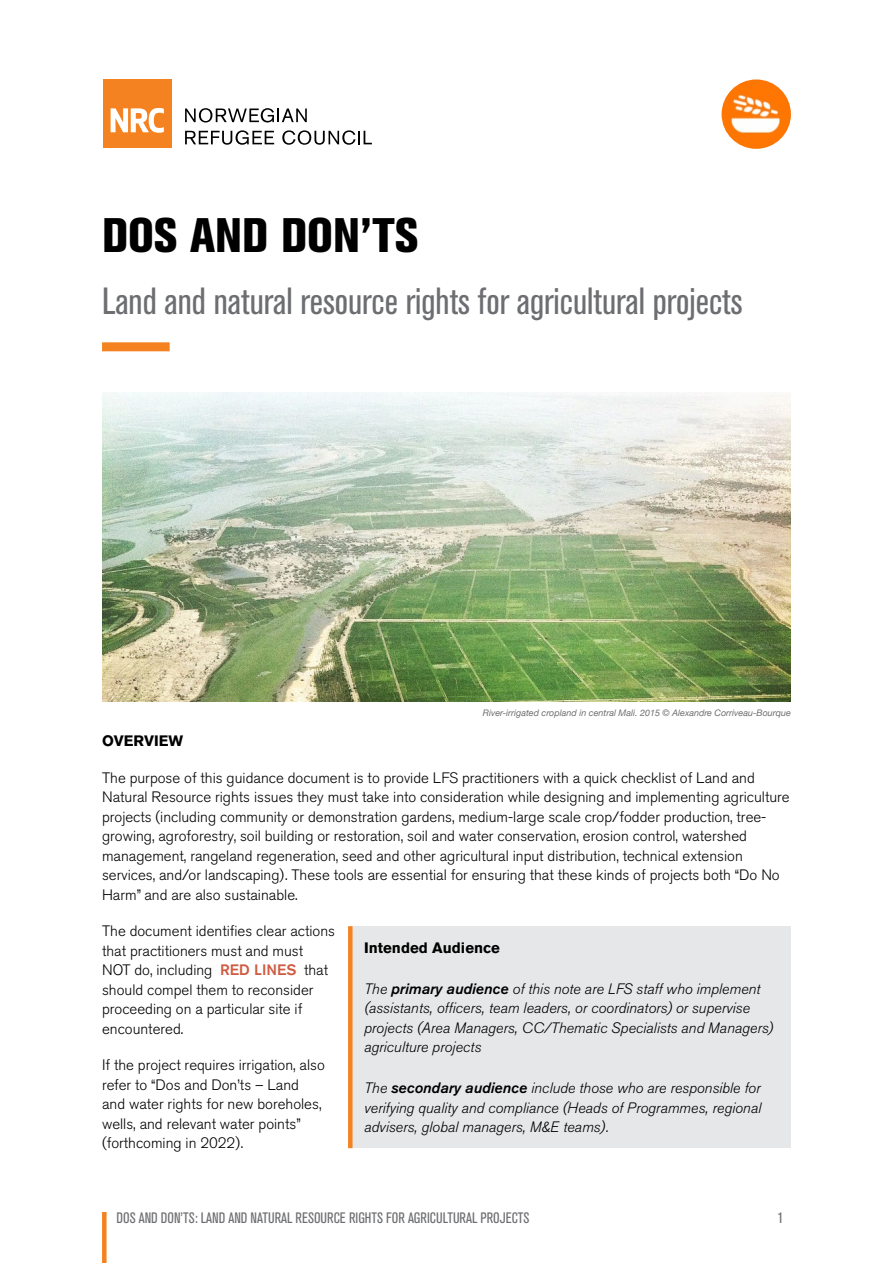
<style>
.page{position:relative;width:893px;height:1263px;background:#fff}
.page>*{position:absolute;margin:0;border:0;box-sizing:border-box;transform-origin:0 0}
.t1{font:800 condensed 48px "Akzidenz Grotesk BQ";color:#000}
.t2{font:condensed 37.5px "Akzidenz Grotesk BQ";color:#6d6e71}
.t3{font:300 15px/19.5px "Akzidenz Grotesk BQ";color:#000}
.t4{font:italic 300 15px/19.5px "Akzidenz Grotesk BQ";color:#000}
.t5{font:condensed 15px "Akzidenz Grotesk BQ";color:#6d6e71}
.t6{font:700 15px "Akzidenz Grotesk BQ";color:#000}
.t7{font:italic 9px "Helvetica Neue";color:#6e6e70}
.s1{font-weight:500;color:#cf5c42}
.s2{font-family:"Akzidenz Grotesk BQ Med";font-weight:400}
</style>
<div class="page">
<div style="left:102px;top:1212px;width:5px;height:51px;background:#f58220"></div>
<div style="left:103px;top:79px;width:68px;height:69px;background:#f58220"></div>
<svg style="left:111px;top:108px;width:53px;height:25px"></svg>
<svg style="left:185px;top:108px;width:122px;height:14px"></svg>
<svg style="left:185px;top:130px;width:89px;height:15px"></svg>
<svg style="left:282px;top:130px;width:90px;height:15px"></svg>
<div style="left:351px;top:926px;width:440px;height:222px;background:#e6e7e8"></div>
<div style="left:348px;top:926px;width:5px;height:222px;background:#f58220"></div>
<div style="left:102px;top:342px;width:68px;height:9px;background:#f58220"></div>
<img style="left:102px;top:392px;width:689px;height:310px">
<img style="left:722px;top:79px;width:69px;height:70px;border-radius:35px">
<h1 class="t1" style="left:102px;top:208px;width:318px">DOS AND DON’TS</h1>
<h2 class="t2" style="left:102px;top:280px;width:642px">Land and natural resource rights for agricultural projects</h2>
<p class="t7" style="left:483px;top:706px;width:309px">River-irrigated cropland in central Mali. 2015 © Alexandre Corriveau-Bourque</p>
<p class="t6" style="left:102px;top:732px;width:83px">OVERVIEW</p>
<p class="t3" style="left:102px;top:768px;width:689px">The purpose of this guidance document is to provide LFS practitioners with a quick checklist of Land and Natural Resource rights issues they must take into consideration while designing and implementing agriculture projects (including community or demonstration gardens, medium-large scale crop/fodder production, tree&shy;growing, agroforestry, soil building or restoration, soil and water conservation, erosion control, watershed management, rangeland regeneration, seed and other agricultural input distribution, technical extension services, and/or landscaping). These tools are essential for ensuring that these kinds of projects both “Do No Harm” and are also sustainable.</p>
<p class="t3" style="left:102px;top:922px;width:235px">The document identifies clear actions that practitioners must and must<br>NOT do, including <span class="s1">RED LINES</span> that should compel them to reconsider proceeding on a particular site if encountered.</p>
<p class="t3" style="left:102px;top:1056px;width:224px">If the project requires irrigation, also refer to “Dos and Don’ts – Land and water rights for new boreholes, wells, and relevant water points” (forthcoming in 2022).</p>
<p class="t6" style="left:364px;top:939px;width:137px">Intended Audience</p>
<p class="t4" style="left:364px;top:979px;width:410px">The <span class="s2">primary audience</span> of this note are LFS staff who implement (assistants, officers, team leaders, or coordinators) or supervise projects (Area Managers, CC/Thematic Specialists and Managers) agriculture projects</p>
<p class="t4" style="left:364px;top:1078px;width:398px;text-align:justify">The <span class="s2">secondary audience</span> include those who are responsible for verifying quality and compliance (Heads of Programmes, regional advisers, global managers, M&amp;E teams).</p>
<p class="t5" style="left:117px;top:1209px;width:414px">DOS AND DON’TS: LAND AND NATURAL RESOURCE RIGHTS FOR AGRICULTURAL PROJECTS</p>
<p class="t5" style="left:778px;top:1209px;width:7px">1</p>
</div>
